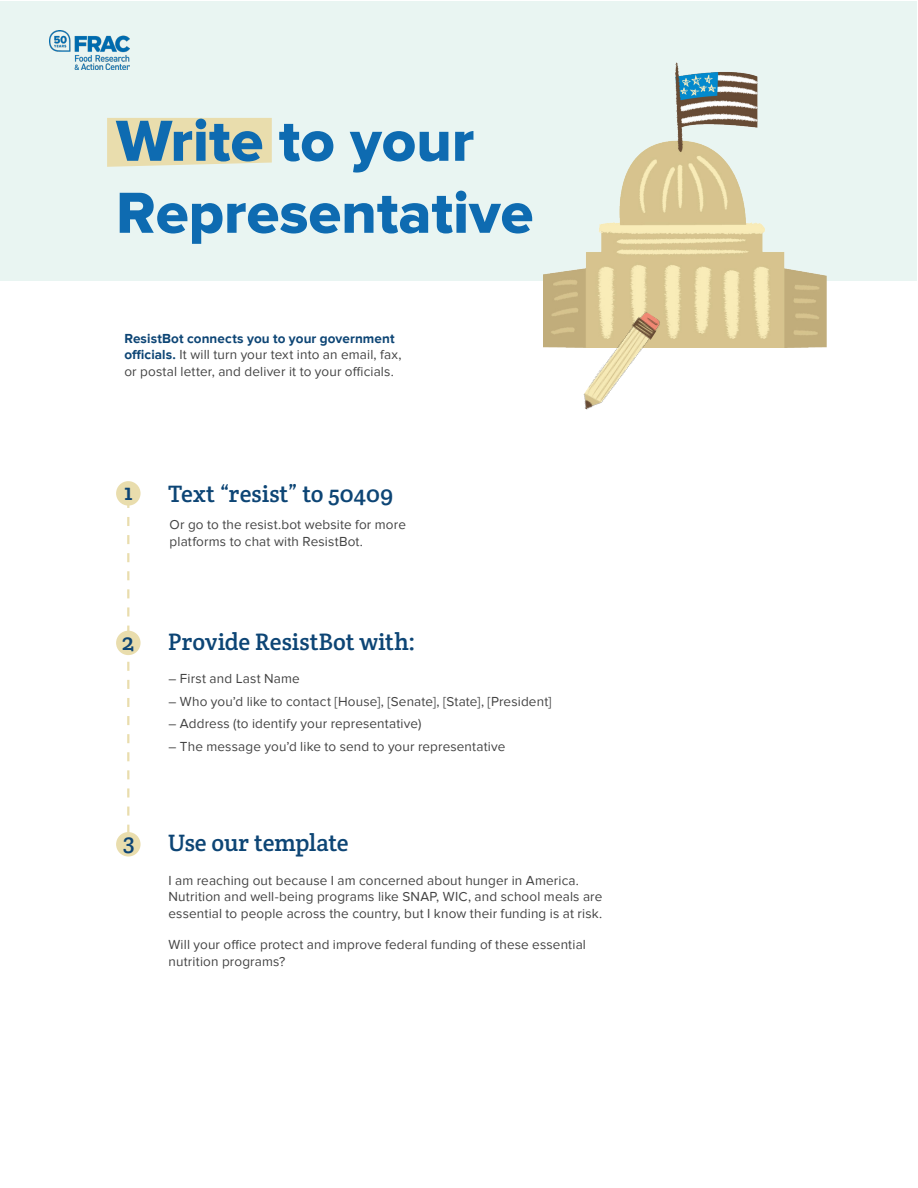
<style>
.page{position:relative;width:918px;height:1188px;background:#fff}
.page>*{position:absolute;margin:0;border:0;box-sizing:border-box;transform-origin:0 0}
.t1{font:60px/72px "Proxima Nova Extrabld";color:#0e6bb1}
.t2{font:24px "Crete Round";color:#0d4575}
.t3{font:13.5px/16.5px "Proxima Nova";letter-spacing:.01em;color:#434343}
.s1{font-weight:700;color:#0d4575}
</style>
<div class="page">
<svg style="left:127px;top:506px;width:2px;height:326px"></svg>
<div style="left:1px;top:1px;width:916px;height:279px;background:#e9f5f2"></div>
<img style="left:49px;top:31px;width:80px;height:38px">
<img style="left:544px;top:62px;width:283px;height:285px">
<div style="left:116px;top:481px;width:25px;height:25px;background:#e9ddad;border-radius:50%"></div>
<div style="left:116px;top:631px;width:25px;height:24px;background:#e9ddad;border-radius:50%"></div>
<div style="left:116px;top:832px;width:25px;height:25px;background:#e9ddad;border-radius:50%"></div>
<div style="left:107px;top:118px;width:165px;height:49px;background:#e9ddad"></div>
<img style="left:578px;top:308px;width:84px;height:102px">
<h2 class="t1" style="left:116px;top:106px;width:419px">Write to your<br>Representative</h2>
<p class="t3" style="left:124px;top:330px;width:279px"><span class="s1">ResistBot connects you to your government officials.</span> It will turn your text into an email, fax, or postal letter, and deliver it to your officials.</p>
<h3 class="t2" style="left:124px;top:477px;width:10px">1</h3>
<h3 class="t2" style="left:168px;top:478px;width:227px">Text “resist” to 50409</h3>
<p class="t3" style="left:170px;top:517px;width:238px">Or go to the resist.bot website for more platforms to chat with ResistBot.</p>
<h3 class="t2" style="left:122px;top:626px;width:14px">2</h3>
<h3 class="t2" style="left:168px;top:626px;width:249px">Provide ResistBot with:</h3>
<p class="t3" style="left:168px;top:671px;width:133px">– First and Last Name</p>
<p class="t3" style="left:168px;top:693px;width:384px">– Who you’d like to contact [House], [Senate], [State], [President]</p>
<p class="t3" style="left:168px;top:716px;width:254px">– Address (to identify your representative)</p>
<p class="t3" style="left:168px;top:738px;width:339px">– The message you’d like to send to your representative</p>
<h3 class="t2" style="left:123px;top:826px;width:13px">3</h3>
<h3 class="t2" style="left:168px;top:827px;width:182px">Use our template</h3>
<p class="t3" style="left:168px;top:872px;width:435px">I am reaching out because I am concerned about hunger in America.<br>Nutrition and well-being programs like SNAP, WIC, and school meals are essential to people across the country, but I know their funding is at risk.</p>
<p class="t3" style="left:168px;top:937px;width:419px">Will your office protect and improve federal funding of these essential nutrition programs?</p>
</div>
